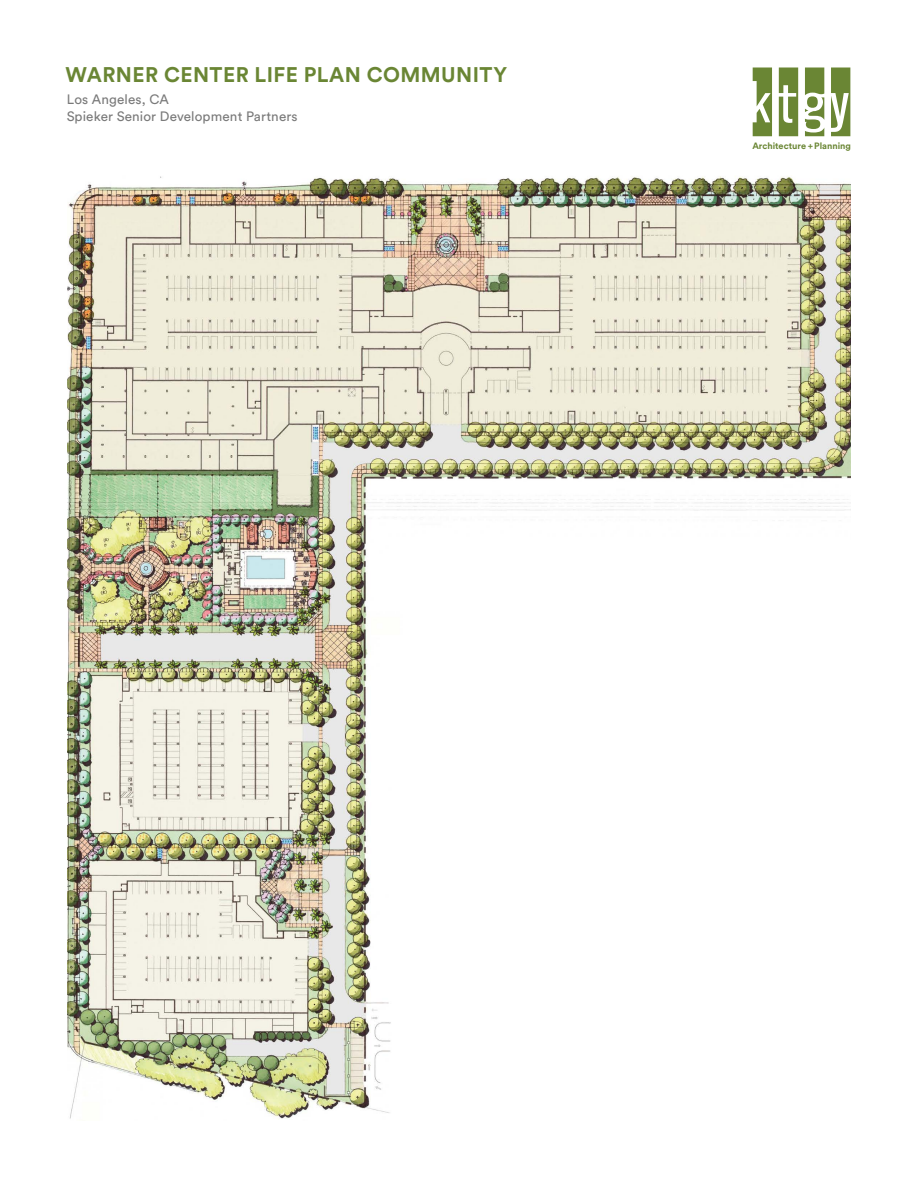
<style>
.page{position:relative;width:918px;height:1188px;background:#fff}
.page>*{position:absolute;margin:0;border:0;box-sizing:border-box;transform-origin:0 0}
.BROCHURE_-_Project_T{font:700 21px "Circular Std";letter-spacing:.02em;color:#6a8634}
.BROCHURE_-_Location{font:13.5px "Circular Std";letter-spacing:.01em;color:#7a7a7a}
.t1{font:700 9.15px "Circular Std";color:#6a8634}
</style>
<div class="page">
<svg style="left:753px;top:68px;width:19px;height:68px"></svg>
<svg style="left:779px;top:68px;width:19px;height:68px"></svg>
<svg style="left:831px;top:68px;width:19px;height:68px"></svg>
<svg style="left:805px;top:68px;width:19px;height:68px"></svg>
<img style="left:68px;top:176px;width:782px;height:943px">
<p class="BROCHURE_-_Project_T" style="left:66px;top:61px;width:443px">WARNER CENTER LIFE PLAN COMMUNITY</p>
<p class="BROCHURE_-_Location" style="left:67px;top:91px;width:103px">Los Angeles, CA</p>
<p class="BROCHURE_-_Location" style="left:67px;top:108px;width:232px">Spieker Senior Development Partners</p>
<p class="t1" style="left:752px;top:139px;width:100px">Architecture + Planning</p>
</div>
